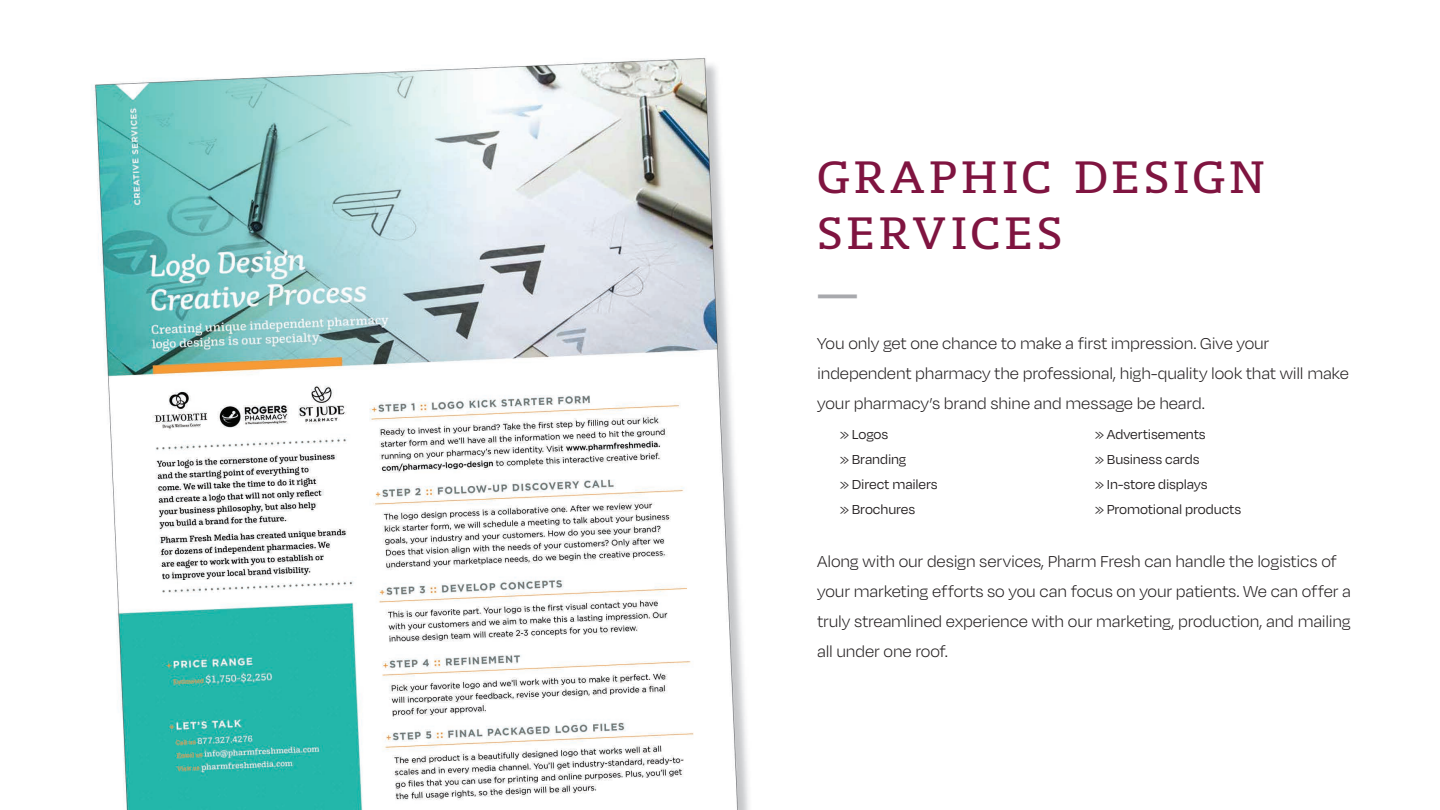
<style>
.page{position:relative;width:1440px;height:810px;background:#fff}
.page>*{position:absolute;margin:0;border:0;box-sizing:border-box;transform-origin:0 0}
.t1{font:47.5px/56.2px "Mislab Std";letter-spacing:.075em;color:#7f1440}
.t2{font:500 47.5px "Degular";color:#a8a9ad}
.t3{font:300 18.12px/30px "Degular";letter-spacing:-.01em;color:#231f20}
.t4{font:15px "Degular";letter-spacing:-.01em;color:#231f20}
</style>
<div class="page">
<img style="left:94px;top:58px;width:655px;height:752px">
<p class="t1" style="left:817px;top:150px;width:449px">GRAPHIC DESIGN<br>SERVICES</p>
<p class="t2" style="left:817px;top:264px;width:42px">—</p>
<p class="t3" style="left:817px;top:328px;width:533px">You only get one chance to make a first impression. Give your independent pharmacy the professional, high-quality look that will make your pharmacy’s brand shine and message be heard.</p>
<p class="t4" style="left:840px;top:426px;width:50px">» Logos</p>
<p class="t4" style="left:840px;top:451px;width:68px">» Branding</p>
<p class="t4" style="left:840px;top:476px;width:100px">» Direct mailers</p>
<p class="t4" style="left:840px;top:501px;width:77px">» Brochures</p>
<p class="t4" style="left:1095px;top:426px;width:112px">» Advertisements</p>
<p class="t4" style="left:1095px;top:451px;width:106px">» Business cards</p>
<p class="t4" style="left:1095px;top:476px;width:115px">» In-store displays</p>
<p class="t4" style="left:1095px;top:501px;width:148px">» Promotional products</p>
<p class="t3" style="left:817px;top:546px;width:535px">Along with our design services, Pharm Fresh can handle the logistics of your marketing efforts so you can focus on your patients. We can offer a truly streamlined experience with our marketing, production, and mailing all under one roof.</p>
</div>
